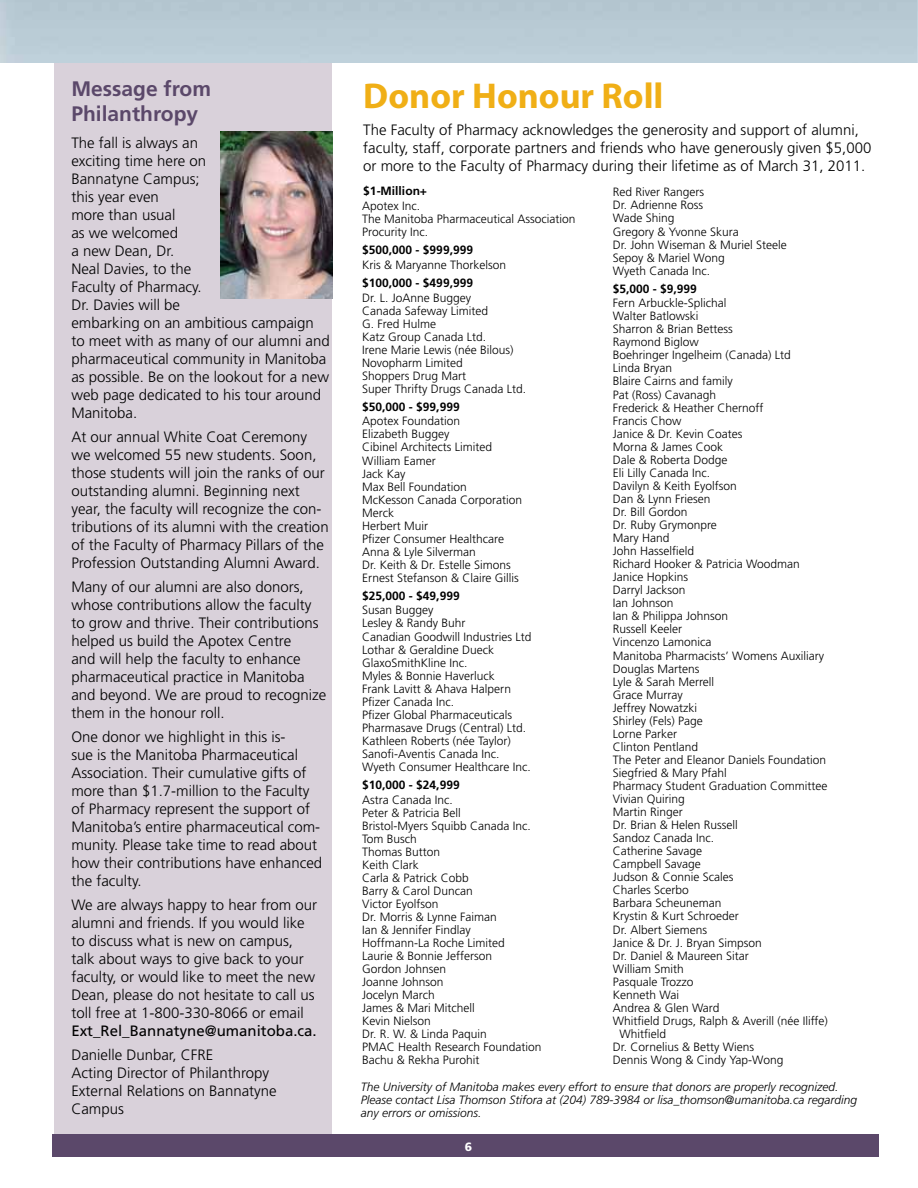
<style>
.page{position:relative;width:918px;height:1188px;background:#fff}
.page>*{position:absolute;margin:0;border:0;box-sizing:border-box;transform-origin:0 0}
.t1{font:700 36px "Myriad";color:#f0af16}
.t2{font:700 21px/25.2px "Frutiger";color:#5b486a}
.t3{font:300 15px/18px "Frutiger";color:#000}
.t4{font:15px "Frutiger";color:#000}
.t5{font:300 12px/13px "Frutiger";color:#000}
.t6{font:italic 300 12px/13px "Frutiger";color:#000}
.t7{font:700 12px "Frutiger";color:#000}
.t8{font:900 12px "Frutiger";color:#fff}
</style>
<div class="page">
<div style="left:53px;top:1134px;width:826px;height:23px;background:#5b486a"></div>
<div style="left:54px;top:63px;width:278px;height:1070px;background:#d9d1da"></div>
<img style="left:220px;top:131px;width:113px;height:167px">
<h2 class="t2" style="left:71px;top:76px;width:141px">Message from<br>Philanthropy</h2>
<p class="t3" style="left:71px;top:134px;width:260px">The fall is always an<br>exciting time here on<br>Bannatyne Campus;<br>this year even<br>more than usual<br>as we welcomed<br>a new Dean, Dr.<br>Neal Davies, to the<br>Faculty of Pharmacy.<br>Dr. Davies will be<br>embarking on an ambitious campaign to meet with as many of our alumni and pharmaceutical community in Manitoba as possible. Be on the lookout for a new web page dedicated to his tour around<br>Manitoba.</p>
<p class="t3" style="left:71px;top:428px;width:259px">At our annual White Coat Ceremony we welcomed 55 new students. Soon, those students will join the ranks of our outstanding alumni. Beginning next year, the faculty will recognize the con&shy;tributions of its alumni with the creation of the Faculty of Pharmacy Pillars of the Profession Outstanding Alumni Award.</p>
<p class="t3" style="left:71px;top:578px;width:256px">Many of our alumni are also donors, whose contributions allow the faculty to grow and thrive. Their contributions helped us build the Apotex Centre<br>and will help the faculty to enhance pharmaceutical practice in Manitoba and beyond. We are proud to recognize them in the honour roll.</p>
<p class="t3" style="left:71px;top:728px;width:252px">One donor we highlight in this is-<br>sue is the Manitoba Pharmaceutical Association. Their cumulative gifts of more than $1.7-million to the Faculty of Pharmacy represent the support of Manitoba’s entire pharmaceutical com&shy;munity. Please take time to read about how their contributions have enhanced the faculty.</p>
<p class="t3" style="left:71px;top:896px;width:247px">We are always happy to hear from our alumni and friends. If you would like to discuss what is new on campus, talk about ways to give back to your faculty, or would like to meet the new Dean, please do not hesitate to call us toll free at 1-800-330-8066 or email</p>
<p class="t4" style="left:71px;top:1022px;width:247px">Ext_Rel_Bannatyne@umanitoba.ca.</p>
<p class="t3" style="left:71px;top:1046px;width:207px">Danielle Dunbar, CFRE<br>Acting Director of Philanthropy<br>External Relations on Bannatyne<br>Campus</p>
<h1 class="t1" style="left:363px;top:78px;width:302px">Donor Honour Roll</h1>
<p class="t3" style="left:363px;top:121px;width:510px">The Faculty of Pharmacy acknowledges the generosity and support of alumni, faculty, staff, corporate partners and friends who have generously given $5,000 or more to the Faculty of Pharmacy during their lifetime as of March 31, 2011.</p>
<p class="t7" style="left:363px;top:184px;width:65px">$1-Million+</p>
<p class="t5" style="left:362px;top:200px;width:215px">Apotex Inc.<br>The Manitoba Pharmaceutical Association<br>Procurity Inc.</p>
<p class="t7" style="left:362px;top:243px;width:112px">$500,000 - $999,999</p>
<p class="t5" style="left:362px;top:258px;width:146px">Kris &amp; Maryanne Thorkelson</p>
<p class="t7" style="left:362px;top:276px;width:112px">$100,000 - $499,999</p>
<p class="t5" style="left:362px;top:291px;width:166px">Dr. L. JoAnne Buggey<br>Canada Safeway Limited<br>G. Fred Hulme<br>Katz Group Canada Ltd.<br>Irene Marie Lewis (née Bilous)<br>Novopharm Limited<br>Shoppers Drug Mart<br>Super Thrifty Drugs Canada Ltd.</p>
<p class="t7" style="left:362px;top:400px;width:99px">$50,000 - $99,999</p>
<p class="t5" style="left:362px;top:415px;width:162px">Apotex Foundation<br>Elizabeth Buggey<br>Cibinel Architects Limited<br>William Eamer<br>Jack Kay<br>Max Bell Foundation<br>McKesson Canada Corporation<br>Merck<br>Herbert Muir<br>Pfizer Consumer Healthcare<br>Anna &amp; Lyle Silverman<br>Dr. Keith &amp; Dr. Estelle Simons<br>Ernest Stefanson &amp; Claire Gillis</p>
<p class="t7" style="left:362px;top:589px;width:99px">$25,000 - $49,999</p>
<p class="t5" style="left:362px;top:604px;width:171px">Susan Buggey<br>Lesley &amp; Randy Buhr<br>Canadian Goodwill Industries Ltd<br>Lothar &amp; Geraldine Dueck<br>GlaxoSmithKline Inc.<br>Myles &amp; Bonnie Haverluck<br>Frank Lavitt &amp; Ahava Halpern<br>Pfizer Canada Inc.<br>Pfizer Global Pharmaceuticals<br>Pharmasave Drugs (Central) Ltd.<br>Kathleen Roberts (née Taylor)<br>Sanofi-Aventis Canada Inc.<br>Wyeth Consumer Healthcare Inc.</p>
<p class="t7" style="left:362px;top:778px;width:99px">$10,000 - $24,999</p>
<p class="t5" style="left:362px;top:793px;width:181px">Astra Canada Inc.<br>Peter &amp; Patricia Bell<br>Bristol-Myers Squibb Canada Inc.<br>Tom Busch<br>Thomas Button<br>Keith Clark<br>Carla &amp; Patrick Cobb<br>Barry &amp; Carol Duncan<br>Victor Eyolfson<br>Dr. Morris &amp; Lynne Faiman<br>Ian &amp; Jennifer Findlay<br>Hoffmann-La Roche Limited<br>Laurie &amp; Bonnie Jefferson<br>Gordon Johnsen<br>Joanne Johnson<br>Jocelyn March<br>James &amp; Mari Mitchell<br>Kevin Nielson<br>Dr. R. W. &amp; Linda Paquin<br>PMAC Health Research Foundation<br>Bachu &amp; Rekha Purohit</p>
<p class="t5" style="left:613px;top:186px;width:175px">Red River Rangers<br>Dr. Adrienne Ross<br>Wade Shing<br>Gregory &amp; Yvonne Skura<br>Dr. John Wiseman &amp; Muriel Steele<br>Sepoy &amp; Mariel Wong<br>Wyeth Canada Inc.</p>
<p class="t7" style="left:613px;top:281px;width:86px">$5,000 - $9,999</p>
<p class="t5" style="left:613px;top:297px;width:115px">Fern Arbuckle-Splichal</p>
<p class="t5" style="left:613px;top:310px;width:87px">Walter Batlowski</p>
<p class="t5" style="left:613px;top:323px;width:121px">Sharron &amp; Brian Bettess</p>
<p class="t5" style="left:613px;top:336px;width:88px">Raymond Biglow</p>
<p class="t5" style="left:613px;top:349px;width:180px">Boehringer Ingelheim (Canada) Ltd</p>
<p class="t5" style="left:613px;top:362px;width:61px">Linda Bryan</p>
<p class="t5" style="left:613px;top:375px;width:121px">Blaire Cairns and family</p>
<p class="t5" style="left:613px;top:388px;width:105px">Pat (Ross) Cavanagh</p>
<p class="t5" style="left:613px;top:401px;width:152px">Frederick &amp; Heather Chernoff</p>
<p class="t5" style="left:613px;top:414px;width:70px">Francis Chow</p>
<p class="t5" style="left:613px;top:427px;width:131px">Janice &amp; Dr. Kevin Coates</p>
<p class="t5" style="left:613px;top:440px;width:112px">Morna &amp; James Cook</p>
<p class="t5" style="left:613px;top:453px;width:116px">Dale &amp; Roberta Dodge</p>
<p class="t5" style="left:613px;top:466px;width:99px">Eli Lilly Canada Inc.</p>
<p class="t5" style="left:613px;top:479px;width:126px">Davilyn &amp; Keith Eyolfson</p>
<p class="t5" style="left:613px;top:492px;width:99px">Dan &amp; Lynn Friesen</p>
<p class="t5" style="left:613px;top:505px;width:76px">Dr. Bill Gordon</p>
<p class="t5" style="left:613px;top:518px;width:106px">Dr. Ruby Grymonpre</p>
<p class="t5" style="left:613px;top:531px;width:58px">Mary Hand</p>
<p class="t5" style="left:613px;top:544px;width:83px">John Hasselfield</p>
<p class="t5" style="left:613px;top:557px;width:188px">Richard Hooker &amp; Patricia Woodman</p>
<p class="t5" style="left:613px;top:571px;width:77px">Janice Hopkins</p>
<p class="t5" style="left:613px;top:584px;width:74px">Darryl Jackson</p>
<p class="t5" style="left:613px;top:597px;width:62px">Ian Johnson</p>
<p class="t5" style="left:613px;top:610px;width:117px">Ian &amp; Philippa Johnson</p>
<p class="t5" style="left:613px;top:623px;width:71px">Russell Keeler</p>
<p class="t5" style="left:613px;top:636px;width:100px">Vincenzo Lamonica</p>
<p class="t5" style="left:613px;top:649px;width:213px">Manitoba Pharmacists’ Womens Auxiliary</p>
<p class="t5" style="left:613px;top:662px;width:88px">Douglas Martens</p>
<p class="t5" style="left:613px;top:675px;width:103px">Lyle &amp; Sarah Merrell</p>
<p class="t5" style="left:613px;top:688px;width:71px">Grace Murray</p>
<p class="t5" style="left:613px;top:701px;width:86px">Jeffrey Nowatzki</p>
<p class="t5" style="left:613px;top:714px;width:91px">Shirley (Fels) Page</p>
<p class="t5" style="left:613px;top:727px;width:66px">Lorne Parker</p>
<p class="t5" style="left:613px;top:740px;width:87px">Clinton Pentland</p>
<p class="t5" style="left:613px;top:753px;width:215px">The Peter and Eleanor Daniels Foundation</p>
<p class="t5" style="left:613px;top:766px;width:115px">Siegfried &amp; Mary Pfahl</p>
<p class="t5" style="left:613px;top:779px;width:216px">Pharmacy Student Graduation Committee</p>
<p class="t5" style="left:613px;top:792px;width:74px">Vivian Quiring</p>
<p class="t5" style="left:613px;top:805px;width:72px">Martin Ringer</p>
<p class="t5" style="left:613px;top:818px;width:126px">Dr. Brian &amp; Helen Russell</p>
<p class="t5" style="left:613px;top:832px;width:103px">Sandoz Canada Inc.</p>
<p class="t5" style="left:613px;top:845px;width:91px">Catherine Savage</p>
<p class="t5" style="left:613px;top:858px;width:90px">Campbell Savage</p>
<p class="t5" style="left:613px;top:871px;width:122px">Judson &amp; Connie Scales</p>
<p class="t5" style="left:613px;top:884px;width:78px">Charles Scerbo</p>
<p class="t5" style="left:613px;top:897px;width:110px">Barbara Scheuneman</p>
<p class="t5" style="left:613px;top:910px;width:127px">Krystin &amp; Kurt Schroeder</p>
<p class="t5" style="left:613px;top:923px;width:96px">Dr. Albert Siemens</p>
<p class="t5" style="left:613px;top:936px;width:150px">Janice &amp; Dr. J. Bryan Simpson</p>
<p class="t5" style="left:613px;top:949px;width:138px">Dr. Daniel &amp; Maureen Sitar</p>
<p class="t5" style="left:613px;top:962px;width:72px">William Smith</p>
<p class="t5" style="left:613px;top:975px;width:82px">Pasquale Trozzo</p>
<p class="t5" style="left:613px;top:988px;width:68px">Kenneth Wai</p>
<p class="t5" style="left:613px;top:1001px;width:108px">Andrea &amp; Glen Ward</p>
<p class="t5" style="left:613px;top:1014px;width:216px">Whitfield Drugs, Ralph &amp; Averill (née Iliffe)</p>
<p class="t5" style="left:620px;top:1027px;width:48px">Whitfield</p>
<p class="t5" style="left:613px;top:1040px;width:143px">Dr. Cornelius &amp; Betty Wiens</p>
<p class="t5" style="left:613px;top:1053px;width:172px">Dennis Wong &amp; Cindy Yap-Wong</p>
<p class="t6" style="left:361px;top:1080px;width:498px">The University of Manitoba makes every effort to ensure that donors are properly recognized.<br>Please contact Lisa Thomson Stifora at (204) 789-3984 or lisa_thomson@umanitoba.ca regarding any errors or omissions.</p>
<p class="t8" style="left:465px;top:1140px;width:9px">6</p>
</div>
